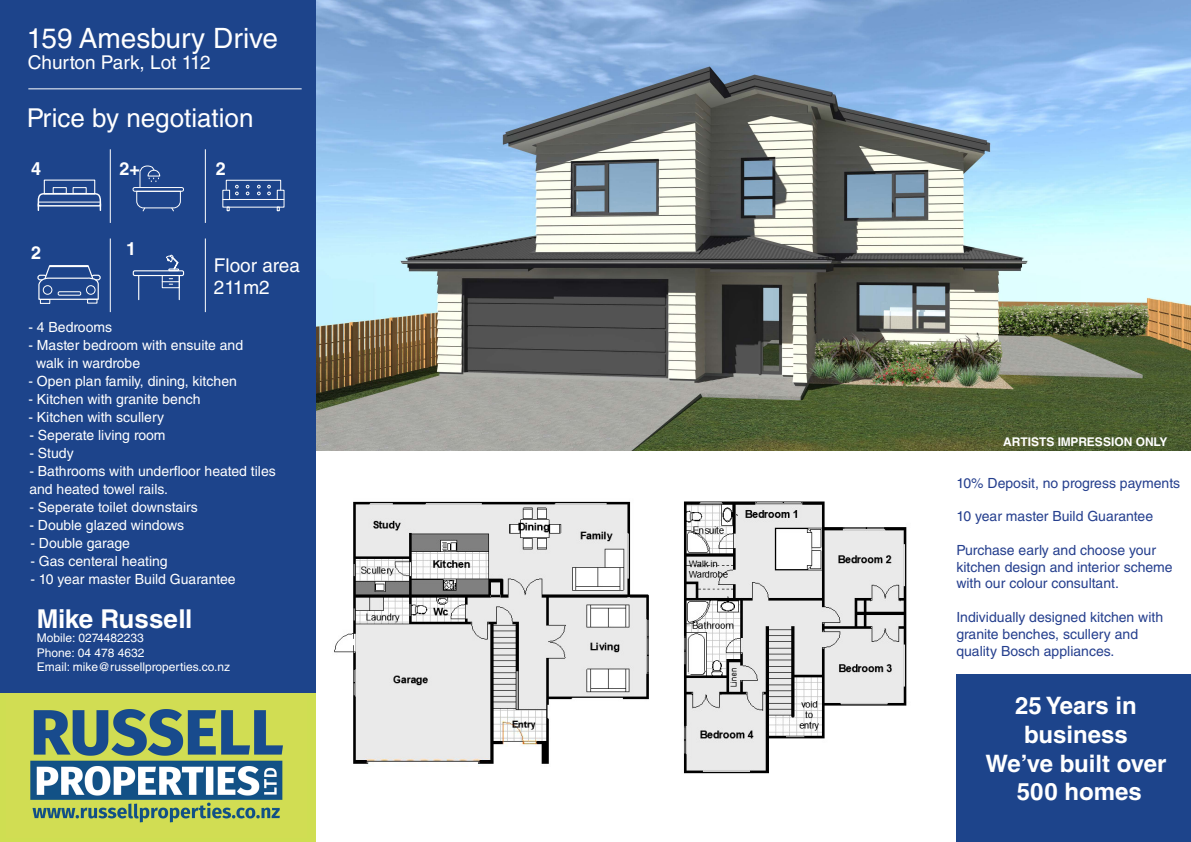
<style>
.page{position:relative;width:1191px;height:842px;background:#fff}
.page>*{position:absolute;margin:0;border:0;box-sizing:border-box;transform-origin:0 0}
.t1{font:28px "Helvetica LT Std";color:#fff}
.SMALL_TYPE{font:26px "Helvetica LT Std";color:#fff}
.SMALL_TYPE-2{font:700 26px "Helvetica LT Std";letter-spacing:-.02em;color:#fff}
.SMALL_TYPE-3{font:700 24px/28.8px "Helvetica LT Std";color:#fff;text-align:center}
.SMALL_TYPE-4{font:700 24px "Helvetica LT Std";letter-spacing:-.02em;color:#fff}
.SMALL_TYPE-5{font:19px "Helvetica LT Std";color:#fff}
.SMALL_TYPE-6{font:700 18px "Helvetica LT Std";color:#fff}
.SMALL_TYPE-7{font:14px/18px "Helvetica LT Std";color:#fff}
.Paragraph_Style_1{font:14px/16.8px "Helvetica LT Std";color:#253f8e}
.SMALL_TYPE-8{font:12px "Helvetica LT Std";color:#fff}
.t2{font:700 12px "Helvetica LT Std";color:#fff}
.s1{color:#fff}
</style>
<div class="page">
<img style="left:316px;top:0;width:875px;height:451px">
<div style="left:0;top:0;width:316px;height:693px;background:#1d448b"></div>
<div style="left:0;top:693px;width:316px;height:149px;background:#cfde52"></div>
<img style="left:30px;top:709px;width:253px;height:114px">
<img style="left:334px;top:501px;width:315px;height:266px">
<img style="left:683px;top:501px;width:224px;height:273px">
<hr style="left:205px;top:149px;width:1px;height:74px;background:#fff">
<hr style="left:205px;top:238px;width:1px;height:74px;background:#fff">
<hr style="left:110px;top:149px;width:1px;height:74px;background:#fff">
<hr style="left:110px;top:238px;width:1px;height:74px;background:#fff">
<svg style="left:136px;top:165px;width:45px;height:47px"></svg>
<div style="left:133px;top:187px;width:51px;height:5px;border:1px solid #fff;border-radius:2px"></div>
<div style="left:222px;top:190px;width:8px;height:10px;border:1px solid #fff"></div>
<div style="left:277px;top:190px;width:7px;height:10px;border:1px solid #fff"></div>
<div style="left:222px;top:199px;width:62px;height:9px;border:1px solid #fff"></div>
<svg style="left:225px;top:179px;width:56px;height:16px"></svg>
<div style="left:44px;top:180px;width:51px;height:14px;border:1px solid #fff"></div>
<div style="left:53px;top:187px;width:14px;height:7px;border:1px solid #fff"></div>
<div style="left:73px;top:187px;width:14px;height:7px;border:1px solid #fff"></div>
<svg style="left:37px;top:192px;width:65px;height:18px"></svg>
<hr style="left:39px;top:202px;width:61px;height:1px;background:#fff">
<div style="left:40px;top:299px;width:10px;height:5px;border:1px solid #fff"></div>
<svg style="left:37px;top:265px;width:64px;height:35px"></svg>
<div style="left:43px;top:285px;width:9px;height:10px;border:1px solid #fff;border-radius:50%"></div>
<div style="left:86px;top:285px;width:9px;height:10px;border:1px solid #fff;border-radius:50%"></div>
<div style="left:58px;top:291px;width:23px;height:4px;border:1px solid #fff"></div>
<hr style="left:28px;top:88px;width:274px;height:1px;background:#fff">
<div style="left:133px;top:270px;width:51px;height:6px;border:1px solid #fff"></div>
<svg style="left:138px;top:276px;width:1px;height:24px"></svg>
<svg style="left:162px;top:254px;width:18px;height:46px"></svg>
<div style="left:956px;top:675px;width:235px;height:167px;background:#1d448b"></div>
<p class="t1" style="left:27px;top:22px;width:253px">159 Amesbury Drive</p>
<p class="SMALL_TYPE-5" style="left:28px;top:52px;width:184px">Churton Park, Lot 112</p>
<p class="SMALL_TYPE" style="left:27px;top:103px;width:228px">Price by negotiation</p>
<p class="SMALL_TYPE-6" style="left:31px;top:158px;width:12px">4</p>
<p class="SMALL_TYPE-6" style="left:31px;top:241px;width:12px">2</p>
<p class="SMALL_TYPE-6" style="left:120px;top:158px;width:22px">2+</p>
<p class="SMALL_TYPE-6" style="left:216px;top:158px;width:12px">2</p>
<p class="SMALL_TYPE-6" style="left:126px;top:238px;width:12px">1</p>
<p class="SMALL_TYPE-5" style="left:214px;top:254px;width:88px">Floor area</p>
<p class="SMALL_TYPE-5" style="left:214px;top:277px;width:57px">211m2</p>
<p class="SMALL_TYPE-7" style="left:28px;top:318px;width:85px">- 4 Bedrooms</p>
<p class="SMALL_TYPE-7" style="left:28px;top:336px;width:216px">- Master bedroom with ensuite and</p>
<p class="SMALL_TYPE-7" style="left:36px;top:354px;width:106px">walk in wardrobe</p>
<p class="SMALL_TYPE-7" style="left:28px;top:372px;width:210px">- Open plan family, dining, kitchen</p>
<p class="SMALL_TYPE-7" style="left:28px;top:390px;width:174px">- Kitchen with granite bench</p>
<p class="SMALL_TYPE-7" style="left:28px;top:408px;width:137px">- Kitchen with scullery</p>
<p class="SMALL_TYPE-7" style="left:29px;top:426px;width:138px">- Seperate living room</p>
<p class="SMALL_TYPE-7" style="left:29px;top:444px;width:46px">- Study</p>
<p class="SMALL_TYPE-7" style="left:29px;top:462px;width:248px">- Bathrooms with underfloor heated tiles and heated towel rails.</p>
<p class="SMALL_TYPE-7" style="left:29px;top:498px;width:170px">- Seperate toilet downstairs</p>
<p class="SMALL_TYPE-7" style="left:29px;top:516px;width:156px">- Double glazed windows</p>
<p class="SMALL_TYPE-7" style="left:30px;top:534px;width:101px">- Double garage</p>
<p class="SMALL_TYPE-7" style="left:30px;top:552px;width:139px">- Gas centeral heating</p>
<p class="SMALL_TYPE-7" style="left:30px;top:570px;width:207px">- 10 year master Build Guarantee</p>
<p class="SMALL_TYPE-2" style="left:37px;top:603px;width:157px">Mike Russell</p>
<p class="SMALL_TYPE-8" style="left:37px;top:631px;width:108px">Mobile: 0274482233</p>
<p class="SMALL_TYPE-8" style="left:37px;top:646px;width:109px">Phone: 04 478 4632</p>
<p class="SMALL_TYPE-8" style="left:37px;top:660px;width:195px">Email: mike@russellproperties.co.nz</p>
<p class="t2" style="left:1003px;top:435px;width:166px">ARTISTS IMPRESSION ONLY</p>
<p class="Paragraph_Style_1" style="left:956px;top:474px;width:225px">10% Deposit, no progress payments</p>
<p class="Paragraph_Style_1" style="left:956px;top:508px;width:198px">10 year master Build Guarantee</p>
<p class="Paragraph_Style_1" style="left:956px;top:541px;width:218px">Purchase early and choose your kitchen design and interior scheme with our colour consultant.</p>
<p class="Paragraph_Style_1" style="left:956px;top:609px;width:208px">Individually designed kitchen with granite benches, scullery and quality Bosch appliances. <span class="s1">-</span></p>
<p class="SMALL_TYPE-3" style="left:1015px;top:691px;width:123px">25 Years in business</p>
<p class="SMALL_TYPE-4" style="left:985px;top:748px;width:182px">We’ve built over</p>
<p class="SMALL_TYPE-3" style="left:1016px;top:777px;width:127px">500 homes</p>
</div>
